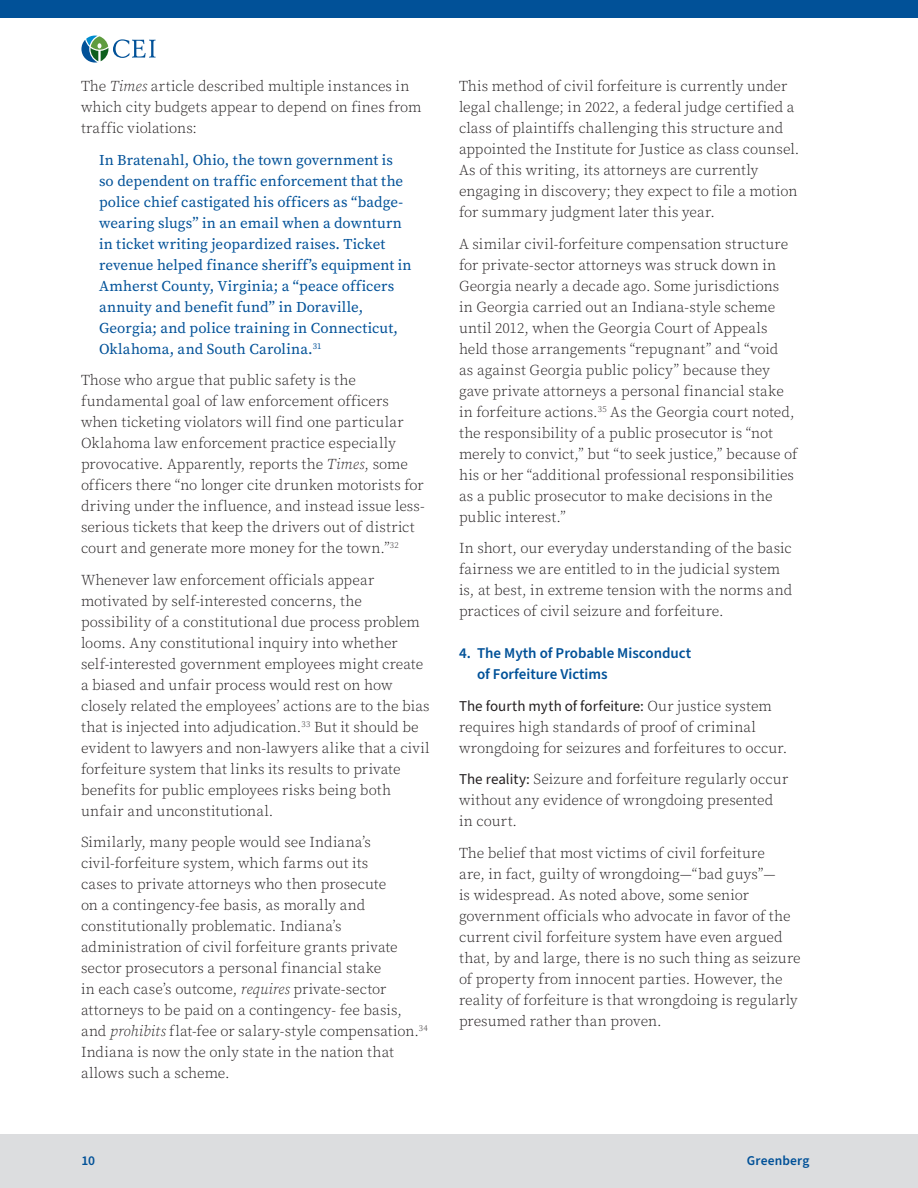
<style>
.page{position:relative;width:918px;height:1188px;background:#fff}
.page>*{position:absolute;margin:0;border:0;box-sizing:border-box;transform-origin:0 0}
.P_Reg_to_Colon{font:300 15px/21px "Source Serif Pro";color:#231f20}
.Callout_2{font:15px/21px "Source Serif Pro";letter-spacing:.005em;color:#015198}
.H2_numbered{font:600 15px/21px "Source Sans Pro";color:#015198}
.t1{font:600 13.5px "Source Sans Pro";letter-spacing:.015em;color:#015198}
.s1{font-style:italic}
.s2{font-family:"Source Sans Pro";font-weight:400}
</style>
<div class="page">
<svg style="left:81px;top:36px;width:75px;height:27px"></svg>
<div style="left:0;top:0;width:918px;height:18px;background:#015198"></div>
<div style="left:0;top:1134px;width:918px;height:54px;background:#dcdddf"></div>
<p class="P_Reg_to_Colon" style="left:81px;top:76px;width:342px">The <span class="s1">Times</span> article described multiple instances in which city budgets appear to depend on fines from traffic violations:</p>
<p class="Callout_2" style="left:99px;top:149px;width:314px">In Bratenahl, Ohio, the town government is<br>so dependent on traffic enforcement that the police chief castigated his officers as “badge&shy;wearing slugs” in an email when a downturn in ticket writing jeopardized raises. Ticket revenue helped finance sheriff’s equipment in Amherst County, Virginia; a “peace officers annuity and benefit fund” in Doraville, Georgia; and police training in Connecticut, Oklahoma, and South Carolina.<sup>31</sup></p>
<p class="P_Reg_to_Colon" style="left:81px;top:370px;width:345px">Those who argue that public safety is the fundamental goal of law enforcement officers when ticketing violators will find one particular Oklahoma law enforcement practice especially provocative. Apparently, reports the <span class="s1">Times</span>, some officers there “no longer cite drunken motorists for driving under the influence, and instead issue less&shy;serious tickets that keep the drivers out of district court and generate more money for the town.”<sup>32</sup></p>
<p class="P_Reg_to_Colon" style="left:81px;top:569px;width:350px">Whenever law enforcement officials appear motivated by self-interested concerns, the possibility of a constitutional due process problem looms. Any constitutional inquiry into whether self-interested government employees might create a biased and unfair process would rest on how closely related the employees’ actions are to the bias that is injected into adjudication.<sup>33</sup> But it should be evident to lawyers and non-lawyers alike that a civil forfeiture system that links its results to private benefits for public employees risks being both unfair and unconstitutional.</p>
<p class="P_Reg_to_Colon" style="left:81px;top:832px;width:348px">Similarly, many people would see Indiana’s civil-forfeiture system, which farms out its<br>cases to private attorneys who then prosecute<br>on a contingency-fee basis, as morally and constitutionally problematic. Indiana’s administration of civil forfeiture grants private sector prosecutors a personal financial stake<br>in each case’s outcome, <span class="s1">requires</span> private-sector attorneys to be paid on a contingency- fee basis, and <span class="s1">prohibits</span> flat-fee or salary-style compensation.<sup>34<br></sup>Indiana is now the only state in the nation that allows such a scheme.</p>
<p class="P_Reg_to_Colon" style="left:459px;top:76px;width:342px">This method of civil forfeiture is currently under legal challenge; in 2022, a federal judge certified a class of plaintiffs challenging this structure and appointed the Institute for Justice as class counsel.<br>As of this writing, its attorneys are currently engaging in discovery; they expect to file a motion for summary judgment later this year.</p>
<p class="P_Reg_to_Colon" style="left:459px;top:233px;width:340px">A similar civil-forfeiture compensation structure for private-sector attorneys was struck down in Georgia nearly a decade ago. Some jurisdictions<br>in Georgia carried out an Indiana-style scheme until 2012, when the Georgia Court of Appeals held those arrangements “repugnant” and “void<br>as against Georgia public policy” because they gave private attorneys a personal financial stake in forfeiture actions.<sup>35</sup> As the Georgia court noted, the responsibility of a public prosecutor is “not merely to convict,” but “to seek justice,” because of his or her “additional professional responsibilities as a public prosecutor to make decisions in the public interest.”</p>
<p class="P_Reg_to_Colon" style="left:459px;top:538px;width:335px">In short, our everyday understanding of the basic fairness we are entitled to in the judicial system is, at best, in extreme tension with the norms and practices of civil seizure and forfeiture.</p>
<h2 class="H2_numbered" style="left:477px;top:643px;width:216px;text-indent:-18px">4. The Myth of Probable Misconduct of Forfeiture Victims</h2>
<p class="P_Reg_to_Colon" style="left:459px;top:695px;width:330px"><span class="s2">The fourth myth of forfeiture:</span> Our justice system requires high standards of proof of criminal wrongdoing for seizures and forfeitures to occur.</p>
<p class="P_Reg_to_Colon" style="left:459px;top:769px;width:331px"><span class="s2">The reality:</span> Seizure and forfeiture regularly occur without any evidence of wrongdoing presented in court.</p>
<p class="P_Reg_to_Colon" style="left:459px;top:842px;width:343px">The belief that most victims of civil forfeiture<br>are, in fact, guilty of wrongdoing—“bad guys”—<br>is widespread. As noted above, some senior government officials who advocate in favor of the current civil forfeiture system have even argued that, by and large, there is no such thing as seizure of property from innocent parties. However, the reality of forfeiture is that wrongdoing is regularly presumed rather than proven.</p>
<p class="t1" style="left:81px;top:1152px;width:15px">10</p>
<p class="t1" style="left:747px;top:1152px;width:64px">Greenberg</p>
</div>
